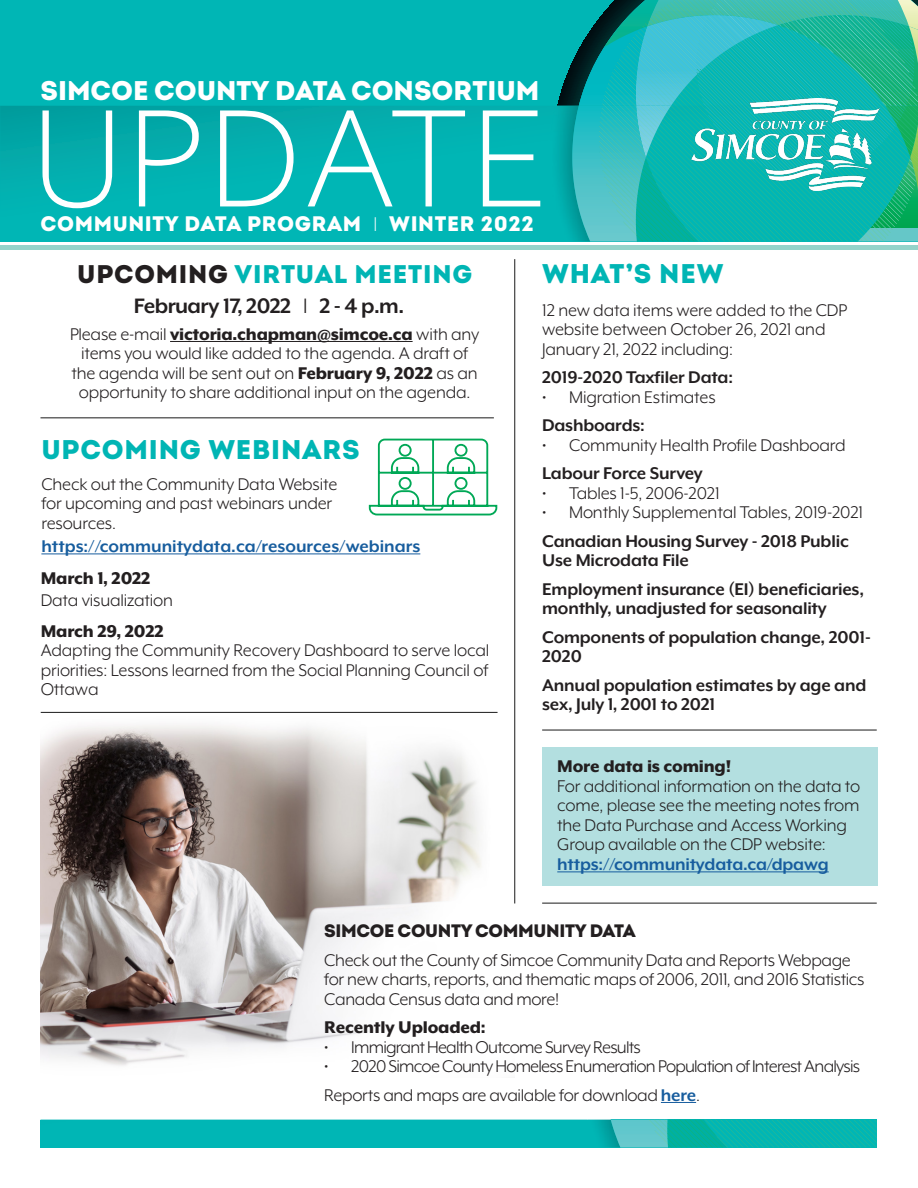
<style>
.page{position:relative;width:918px;height:1188px;background:#fff}
.page>*{position:absolute;margin:0;border:0;box-sizing:border-box;transform-origin:0 0}
.t1{font:300 147px "Corbel";letter-spacing:.01em;color:#fff}
.t2{font:27px "Intro Demo Black CAPS";color:#fff}
.t3{font:27px "Intro Demo Black CAPS";letter-spacing:.03em;color:#00b5b4}
.t4{font:25.5px "Intro Demo Black CAPS";letter-spacing:.03em;color:#00b5b4}
.t5{font:25.5px "Intro Demo Black CAPS";color:#231f20}
.t6{font:700 24px "Mr Eaves XL Mod OT";letter-spacing:-.025em;color:#231f20}
.t7{font:21px "Intro Demo Black CAPS";letter-spacing:.03em;color:#fff}
.t8{font:19.5px/19.5px "Mr Eaves XL Mod OT";letter-spacing:-.01em;color:#231f20}
.t9{font:700 19.5px/19.5px "Mr Eaves XL Mod OT";letter-spacing:-.01em;color:#231f20}
.t10{font:19.5px "Mr Eaves XL Mod OT";letter-spacing:-.04em;color:#231f20}
.t11{font:700 19.5px "Mr Eaves XL Mod OT";color:#175d9e}
.t12{font:800 19.5px "Mr Eaves XL Mod OT";letter-spacing:-.01em;color:#231f20}
.t13{font:18px "Intro Demo Black CAPS";letter-spacing:-.02em;color:#231f20}
.s1{font-family:"Corbel";font-weight:300}
.s2{color:#231f20}
.s3{font-weight:400}
.s4{font-weight:800}
.s5{font-weight:700;color:#175d9e}
</style>
<div class="page">
<img style="left:40px;top:725px;width:441px;height:341px">
<div style="left:542px;top:747px;width:336px;height:139px;background:#b3dfe0"></div>
<hr style="left:170px;top:341px;width:243px;height:1px;background:#231f20">
<hr style="left:514px;top:259px;width:1px;height:644px;background:#1a1a1a">
<hr style="left:542px;top:730px;width:335px;height:1px;background:#1a1a1a">
<hr style="left:40px;top:417px;width:454px;height:1px;background:#1a1a1a">
<hr style="left:41px;top:712px;width:457px;height:1px;background:#1a1a1a">
<hr style="left:557px;top:872px;width:272px;height:1px;background:#175d9e">
<svg style="left:368px;top:438px;width:130px;height:78px"></svg>
<hr style="left:41px;top:554px;width:379px;height:1px;background:#175d9e">
<div style="left:0;top:0;width:918px;height:241px;background:#00b6b5"></div>
<svg style="left:0;top:106px;width:436px;height:62px"></svg>
<svg style="left:555px;top:0;width:363px;height:242px"></svg>
<img style="left:691px;top:99px;width:188px;height:92px">
<div style="left:0;top:245px;width:918px;height:5px;background:#94d3ca"></div>
<svg style="left:40px;top:1120px;width:837px;height:28px;background:#06b6b3"></svg>
<img style="left:655px;top:1130px;width:13px;height:14px">
<hr style="left:661px;top:1102px;width:35px;height:1px;background:#175d9e">
<hr style="left:542px;top:903px;width:335px;height:1px;background:#1a1a1a">
<p class="t2" style="left:40px;top:74px;width:500px">SIMCOE COUNTY DATA CONSORTIUM</p>
<p class="t1" style="left:30px;top:63px;width:520px">UPDATE</p>
<p class="t7" style="left:41px;top:210px;width:495px">COMMUN ITY DATA PROGRAM <span class="s1">I</span> WINTER 2022</p>
<p class="t5" style="left:77px;top:258px;width:38px">UPCOMI</p>
<p class="t4" style="left:188px;top:258px;width:286px"><span class="s2">NG</span> VIRTUAL MEETING</p>
<p class="t6" style="left:134px;top:292px;width:272px">February 17, 2022 <span class="s3">I</span> 2 - 4 p.m.</p>
<p class="t8" style="left:70px;top:324px;width:411px;text-align:center">Please e-mail <span class="s4">victoria.chapman@simcoe.ca</span> with any items you would like added to the agenda. A draft of the agenda will be sent out on <span class="s4">February 9, 2022</span> as an opportunity to share additional input on the agenda.</p>
<p class="t3" style="left:41px;top:432px;width:320px">UPCOMING WEBINARS</p>
<p class="t8" style="left:41px;top:474px;width:298px">Check out the Community Data Website for upcoming and past webinars under resources.</p>
<p class="t11" style="left:41px;top:535px;width:380px">https://communitydata.ca/resources/webinars</p>
<p class="t12" style="left:41px;top:567px;width:111px">March 1, 2022</p>
<p class="t8" style="left:41px;top:590px;width:134px">Data visualization</p>
<p class="t12" style="left:41px;top:620px;width:125px">March 29, 2022</p>
<p class="t8" style="left:41px;top:640px;width:450px;text-align:justify">Adapting the Community Recovery Dashboard to serve local priorities: Lessons learned from the Social Planning Council of Ottawa</p>
<p class="t3" style="left:542px;top:256px;width:182px">WHAT’S NEW</p>
<p class="t8" style="left:542px;top:300px;width:307px">12 new data items were added to the CDP website between October 26, 2021 and<br>January 21, 2022 including:</p>
<p class="t9" style="left:542px;top:368px;width:192px">2019-2020 Taxfiler Data:</p>
<p class="t8" style="left:542px;top:387px;width:175px">• Migration Estimates</p>
<p class="t9" style="left:542px;top:416px;width:104px">Dashboards:</p>
<p class="t8" style="left:542px;top:435px;width:305px">• Community Health Profile Dashboard</p>
<p class="t9" style="left:542px;top:464px;width:162px">Labour Force Survey</p>
<p class="t8" style="left:542px;top:483px;width:179px">• Tables 1-5, 2006-2021</p>
<p class="t8" style="left:542px;top:503px;width:323px">• Monthly Supplemental Tables, 2019-2021</p>
<p class="t9" style="left:542px;top:531px;width:308px">Canadian Housing Survey - 2018 Public<br>Use Microdata File</p>
<p class="t9" style="left:542px;top:579px;width:323px">Employment insurance (EI) beneficiaries, monthly, unadjusted for seasonality</p>
<p class="t9" style="left:542px;top:627px;width:330px">Components of population change, 2001-<br>2020</p>
<p class="t9" style="left:542px;top:675px;width:326px">Annual population estimates by age and sex, July 1, 2001 to 2021</p>
<p class="t8" style="left:557px;top:757px;width:305px"><span class="s4">More data is coming!<br></span>For additional information on the data to come, please see the meeting notes from the Data Purchase and Access Working Group available on the CDP website: <span class="s5">https://communitydata.ca/dpawg</span></p>
<p class="t13" style="left:324px;top:919px;width:313px">SIMCOE COUNTY COMMUN ITY DATA</p>
<p class="t8" style="left:324px;top:950px;width:542px">Check out the County of Simcoe Community Data and Reports Webpage for new charts, reports, and thematic maps of 2006, 2011, and 2016 Statistics<br>Canada Census data and more!</p>
<p class="t12" style="left:324px;top:1016px;width:163px">Recently Uploaded:</p>
<p class="t10" style="left:324px;top:1036px;width:318px">• Immigrant Health Outcome Survey Results</p>
<p class="t10" style="left:324px;top:1056px;width:538px">• 2020 Simcoe County Homeless Enumeration Population of Interest Analysis</p>
<p class="t8" style="left:324px;top:1085px;width:377px">Reports and maps are available for download <span class="s5">here</span>.</p>
</div>
